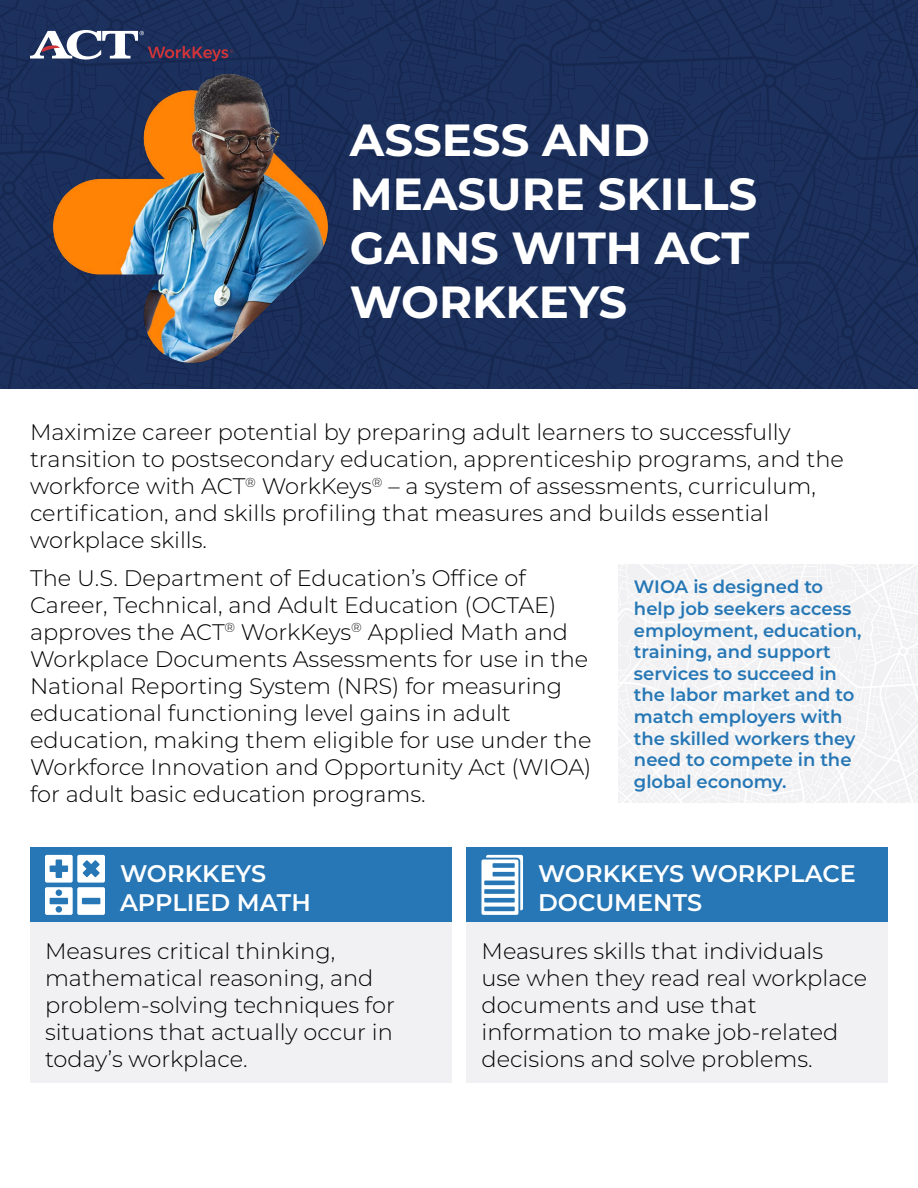
<style>
.page{position:relative;width:918px;height:1188px;background:#fff}
.page>*{position:absolute;margin:0;border:0;box-sizing:border-box;transform-origin:0 0}
.t1{font:700 45px/54px "Montserrat";color:#fff}
.t2{font:600 24px/28.8px "Montserrat";color:#fff}
.t3{font:300 22.5px/27px "Montserrat";color:#000}
.t4{font:600 18px/21.6px "Montserrat";color:#2677b5}
</style>
<div class="page">
<svg style="left:0;top:0;width:918px;height:388px;background:#1b2e5b"></svg>
<div style="left:30px;top:847px;width:422px;height:75px;background:#2776b5"></div>
<div style="left:30px;top:922px;width:422px;height:161px;background:#f1f1f3"></div>
<div style="left:466px;top:847px;width:422px;height:75px;background:#2776b5"></div>
<div style="left:466px;top:922px;width:422px;height:161px;background:#f1f1f3"></div>
<svg style="left:619px;top:564px;width:299px;height:238px;fill:#f1f1f3"></svg>
<svg style="left:30px;top:30px;width:203px;height:31px"></svg>
<svg style="left:45px;top:855px;width:60px;height:60px"></svg>
<svg style="left:481px;top:855px;width:42px;height:60px"></svg>
<img style="left:30px;top:66px;width:320px;height:321px">
<h1 class="t1" style="left:350px;top:111px;width:409px">ASSESS AND<br>MEASURE SKILLS<br>GAINS WITH ACT<br>WORKKEYS</h1>
<p class="t3" style="left:30px;top:418px;width:816px">Maximize career potential by preparing adult learners to successfully transition to postsecondary education, apprenticeship programs, and the workforce with ACT<sup>®</sup> WorkKeys<sup>®</sup> – a system of assessments, curriculum, certification, and skills profiling that measures and builds essential workplace skills.</p>
<p class="t3" style="left:30px;top:563px;width:563px">The U.S. Department of Education’s Office of Career, Technical, and Adult Education (OCTAE) approves the ACT<sup>®</sup> WorkKeys<sup>®</sup> Applied Math and Workplace Documents Assessments for use in the National Reporting System (NRS) for measuring educational functioning level gains in adult education, making them eligible for use under the Workforce Innovation and Opportunity Act (WIOA) for adult basic education programs.</p>
<p class="t4" style="left:634px;top:575px;width:229px">WIOA is designed to help job seekers access employment, education, training, and support services to succeed in the labor market and to match employers with the skilled workers they need to compete in the global economy.</p>
<h2 class="t2" style="left:120px;top:858px;width:192px">WORKKEYS<br>APPLIED MATH</h2>
<h2 class="t2" style="left:538px;top:858px;width:319px">WORKKEYS WORKPLACE<br>DOCUMENTS</h2>
<p class="t3" style="left:482px;top:937px;width:387px">Measures skills that individuals use when they read real workplace documents and use that information to make job-related decisions and solve problems.</p>
<p class="t3" style="left:45px;top:937px;width:351px">Measures critical thinking, mathematical reasoning, and problem-solving techniques for situations that actually occur in today’s workplace.</p>
</div>
